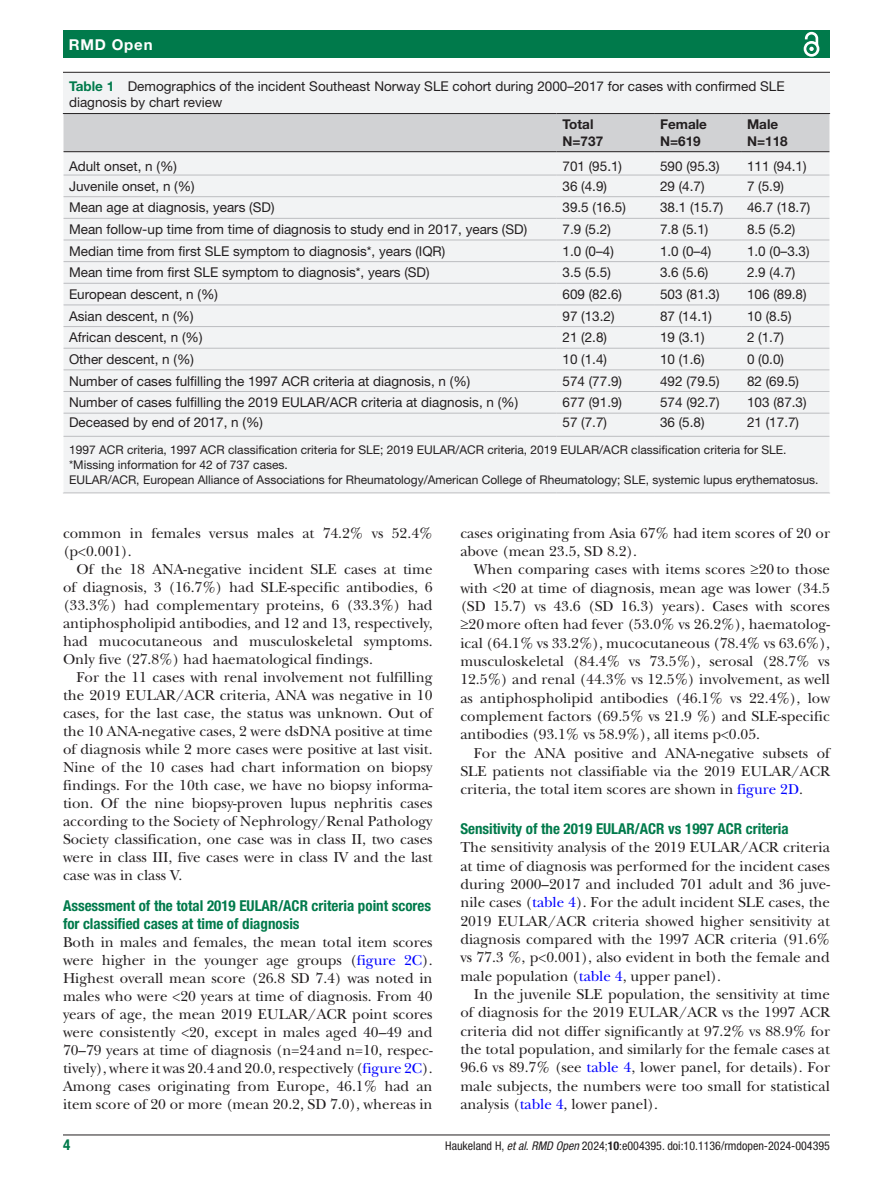
<style>
.page{position:relative;width:893px;height:1191px;background:#fff}
.page>*{position:absolute;margin:0;border:0;box-sizing:border-box;transform-origin:0 0}
.t1{font:15px/18px "New Baskerville";color:#231f20;text-align:justify}
.t2{font:700 condensed 15px/18px "Helvetica Neue LT Std";color:#007a4b}
.t3{font:700 15px "Helvetica Neue LT Std";letter-spacing:.055em;color:#fff}
.t4{font:13.5px/16.5px "Helvetica Neue LT Std";color:#231f20}
.t5{font:700 13.5px/16.5px "Helvetica Neue LT Std";color:#231f20}
.t6{font:12px/15px "Helvetica Neue LT Std";color:#231f20}
.t7{font:condensed 12px "Helvetica Neue LT Std";color:#231f20}
.s1{font-weight:700;color:#007a4b}
.s2{color:#00f}
.s3{font-style:italic}
.s4{font-weight:700}
</style>
<div class="page">
<hr style="left:63px;top:1134px;width:767px;height:1px;background:#231f20">
<div style="left:63px;top:31px;width:767px;height:27px;background:#007a4b"></div>
<svg style="left:803px;top:31px;width:17px;height:26px"></svg>
<div style="left:63px;top:73px;width:767px;height:420px;background:#f2f3f4"></div>
<hr style="left:63px;top:72px;width:767px;height:1px;background:#231f20">
<hr style="left:63px;top:113px;width:494px;height:1px;background:#231f20">
<hr style="left:556px;top:113px;width:98px;height:1px;background:#231f20">
<hr style="left:654px;top:113px;width:87px;height:1px;background:#231f20">
<hr style="left:741px;top:113px;width:89px;height:1px;background:#231f20">
<hr style="left:556px;top:436px;width:98px;height:1px;background:#bcbdc0">
<hr style="left:654px;top:436px;width:87px;height:1px;background:#bcbdc0">
<hr style="left:63px;top:436px;width:493px;height:1px;background:#bcbdc0">
<hr style="left:741px;top:436px;width:89px;height:1px;background:#bcbdc0">
<hr style="left:63px;top:492px;width:494px;height:1px;background:#bcbdc0">
<hr style="left:556px;top:492px;width:98px;height:1px;background:#bcbdc0">
<hr style="left:654px;top:492px;width:87px;height:1px;background:#bcbdc0">
<hr style="left:741px;top:492px;width:89px;height:1px;background:#bcbdc0">
<hr style="left:63px;top:436px;width:1px;height:57px;background:#fff">
<svg style="left:63px;top:114px;width:767px;height:322px"></svg>
<p class="t3" style="left:69px;top:35px;width:85px">RMD Open</p>
<p class="t4" style="left:69px;top:77px;width:717px"><span class="s1">Table 1</span> Demographics of the incident Southeast Norway SLE cohort during 2000–2017 for cases with confirmed SLE diagnosis by chart review</p>
<p class="t5" style="left:562px;top:116px;width:42px">Total<br>N=737</p>
<p class="t5" style="left:660px;top:116px;width:48px">Female<br>N=619</p>
<p class="t5" style="left:747px;top:116px;width:42px">Male<br>N=118</p>
<p class="t4" style="left:69px;top:157px;width:110px">Adult onset, n (%)</p>
<p class="t4" style="left:562px;top:157px;width:61px">701 (95.1)</p>
<p class="t4" style="left:660px;top:157px;width:61px">590 (95.3)</p>
<p class="t4" style="left:747px;top:157px;width:61px">111 (94.1)</p>
<p class="t4" style="left:69px;top:177px;width:127px">Juvenile onset, n (%)</p>
<p class="t4" style="left:562px;top:177px;width:46px">36 (4.9)</p>
<p class="t4" style="left:660px;top:177px;width:46px">29 (4.7)</p>
<p class="t4" style="left:747px;top:177px;width:39px">7 (5.9)</p>
<p class="t4" style="left:69px;top:199px;width:207px">Mean age at diagnosis, years (SD)</p>
<p class="t4" style="left:562px;top:199px;width:65px">39.5 (16.5)</p>
<p class="t4" style="left:660px;top:199px;width:65px">38.1 (15.7)</p>
<p class="t4" style="left:747px;top:199px;width:65px">46.7 (18.7)</p>
<p class="t4" style="left:69px;top:221px;width:460px">Mean follow-up time from time of diagnosis to study end in 2017, years (SD)</p>
<p class="t4" style="left:562px;top:221px;width:50px">7.9 (5.2)</p>
<p class="t4" style="left:660px;top:221px;width:50px">7.8 (5.1)</p>
<p class="t4" style="left:747px;top:221px;width:50px">8.5 (5.2)</p>
<p class="t4" style="left:69px;top:242px;width:378px">Median time from first SLE symptom to diagnosis*, years (IQR)</p>
<p class="t4" style="left:562px;top:242px;width:53px">1.0 (0–4)</p>
<p class="t4" style="left:660px;top:242px;width:53px">1.0 (0–4)</p>
<p class="t4" style="left:747px;top:242px;width:64px">1.0 (0–3.3)</p>
<p class="t4" style="left:69px;top:264px;width:362px">Mean time from first SLE symptom to diagnosis*, years (SD)</p>
<p class="t4" style="left:562px;top:264px;width:50px">3.5 (5.5)</p>
<p class="t4" style="left:660px;top:264px;width:50px">3.6 (5.6)</p>
<p class="t4" style="left:747px;top:264px;width:50px">2.9 (4.7)</p>
<p class="t4" style="left:69px;top:286px;width:151px">European descent, n (%)</p>
<p class="t4" style="left:562px;top:286px;width:61px">609 (82.6)</p>
<p class="t4" style="left:660px;top:286px;width:61px">503 (81.3)</p>
<p class="t4" style="left:747px;top:286px;width:61px">106 (89.8)</p>
<p class="t4" style="left:69px;top:307px;width:126px">Asian descent, n (%)</p>
<p class="t4" style="left:562px;top:307px;width:54px">97 (13.2)</p>
<p class="t4" style="left:660px;top:307px;width:54px">87 (14.1)</p>
<p class="t4" style="left:747px;top:307px;width:46px">10 (8.5)</p>
<p class="t4" style="left:69px;top:329px;width:135px">African descent, n (%)</p>
<p class="t4" style="left:562px;top:329px;width:46px">21 (2.8)</p>
<p class="t4" style="left:660px;top:329px;width:46px">19 (3.1)</p>
<p class="t4" style="left:747px;top:329px;width:39px">2 (1.7)</p>
<p class="t4" style="left:69px;top:351px;width:127px">Other descent, n (%)</p>
<p class="t4" style="left:562px;top:351px;width:46px">10 (1.4)</p>
<p class="t4" style="left:660px;top:351px;width:46px">10 (1.6)</p>
<p class="t4" style="left:747px;top:351px;width:39px">0 (0.0)</p>
<p class="t4" style="left:69px;top:372px;width:403px">Number of cases fulfilling the 1997 ACR criteria at diagnosis, n (%)</p>
<p class="t4" style="left:562px;top:372px;width:61px">574 (77.9)</p>
<p class="t4" style="left:660px;top:372px;width:61px">492 (79.5)</p>
<p class="t4" style="left:747px;top:372px;width:54px">82 (69.5)</p>
<p class="t4" style="left:69px;top:394px;width:451px">Number of cases fulfilling the 2019 EULAR/ACR criteria at diagnosis, n (%)</p>
<p class="t4" style="left:562px;top:394px;width:61px">677 (91.9)</p>
<p class="t4" style="left:660px;top:394px;width:61px">574 (92.7)</p>
<p class="t4" style="left:747px;top:394px;width:61px">103 (87.3)</p>
<p class="t4" style="left:69px;top:414px;width:196px">Deceased by end of 2017, n (%)</p>
<p class="t4" style="left:562px;top:414px;width:46px">57 (7.7)</p>
<p class="t4" style="left:660px;top:414px;width:46px">36 (5.8)</p>
<p class="t4" style="left:747px;top:414px;width:54px">21 (17.7)</p>
<p class="t6" style="left:69px;top:442px;width:751px">1997 ACR criteria, 1997 ACR classification criteria for SLE; 2019 EULAR/ACR criteria, 2019 EULAR/ACR classification criteria for SLE. *Missing information for 42 of 737 cases.<br>EULAR/ACR, European Alliance of Associations for Rheumatology/American College of Rheumatology; SLE, systemic lupus erythematosus.</p>
<p class="t1" style="left:63px;top:524px;width:371px">common in females versus males at 74.2% vs 52.4% (p&lt;0.001).</p>
<p class="t1" style="left:63px;top:560px;width:371px;text-indent:14px">Of the 18 ANA-negative incident SLE cases at time of diagnosis, 3 (16.7%) had SLE-specific antibodies, 6 (33.3%) had complementary proteins, 6 (33.3%) had antiphospholipid antibodies, and 12 and 13, respectively, had mucocutaneous and musculoskeletal symptoms.<br>Only five (27.8%) had haematological findings.</p>
<p class="t1" style="left:63px;top:668px;width:371px;text-indent:14px">For the 11 cases with renal involvement not fulfilling the 2019 EULAR/ACR criteria, ANA was negative in 10 cases, for the last case, the status was unknown. Out of the 10 ANA-negative cases, 2 were dsDNA positive at time of diagnosis while 2 more cases were positive at last visit.<br>Nine of the 10 cases had chart information on biopsy findings. For the 10th case, we have no biopsy informa&shy;tion. Of the nine biopsy-proven lupus nephritis cases according to the Society of Nephrology/Renal Pathology Society classification, one case was in class II, two cases were in class III, five cases were in class IV and the last case was in class V.</p>
<p class="t2" style="left:63px;top:896px;width:370px">Assessment of the total 2019 EULAR/ACR criteria point scores for classified cases at time of diagnosis</p>
<p class="t1" style="left:63px;top:933px;width:371px">Both in males and females, the mean total item scores were higher in the younger age groups (<span class="s2">figure 2C</span>).<br>Highest overall mean score (26.8 SD 7.4) was noted in males who were &lt;20 years at time of diagnosis. From 40 years of age, the mean 2019 EULAR/ACR point scores were consistently &lt;20, except in males aged 40–49 and 70–79 years at time of diagnosis (n=24and n=10, respec&shy;tively), where it was 20.4 and 20.0, respectively (<span class="s2">figure 2C</span>).<br>Among cases originating from Europe, 46.1% had an item score of 20 or more (mean 20.2, SD 7.0), whereas in</p>
<p class="t1" style="left:460px;top:524px;width:371px">cases originating from Asia 67% had item scores of 20 or above (mean 23.5, SD 8.2).</p>
<p class="t1" style="left:460px;top:560px;width:371px;text-indent:14px">When comparing cases with items scores ≥20to those with &lt;20 at time of diagnosis, mean age was lower (34.5 (SD 15.7) vs 43.6 (SD 16.3) years). Cases with scores ≥20more often had fever (53.0% vs 26.2%), haematolog&shy;ical (64.1% vs 33.2%), mucocutaneous (78.4% vs 63.6%), musculoskeletal (84.4% vs 73.5%), serosal (28.7% vs 12.5%) and renal (44.3% vs 12.5%) involvement, as well as antiphospholipid antibodies (46.1% vs 22.4%), low complement factors (69.5% vs 21.9 %) and SLE-specific antibodies (93.1% vs 58.9%), all items p&lt;0.05.</p>
<p class="t1" style="left:460px;top:743px;width:371px;text-indent:14px">For the ANA positive and ANA-negative subsets of SLE patients not classifiable via the 2019 EULAR/ACR criteria, the total item scores are shown in <span class="s2">figure 2D</span>.</p>
<p class="t2" style="left:460px;top:819px;width:330px">Sensitivity of the 2019 EULAR/ACR vs 1997 ACR criteria</p>
<p class="t1" style="left:460px;top:838px;width:371px">The sensitivity analysis of the 2019 EULAR/ACR criteria at time of diagnosis was performed for the incident cases during 2000–2017 and included 701 adult and 36 juve&shy;nile cases (<span class="s2">table 4</span>). For the adult incident SLE cases, the 2019 EULAR/ACR criteria showed higher sensitivity at diagnosis compared with the 1997 ACR criteria (91.6% vs 77.3 %, p&lt;0.001), also evident in both the female and male population (<span class="s2">table 4</span>, upper panel).</p>
<p class="t1" style="left:460px;top:985px;width:371px;text-indent:14px">In the juvenile SLE population, the sensitivity at time of diagnosis for the 2019 EULAR/ACR vs the 1997 ACR criteria did not differ significantly at 97.2% vs 88.9% for the total population, and similarly for the female cases at 96.6 vs 89.7% (see <span class="s2">table 4</span>, lower panel, for details). For male subjects, the numbers were too small for statistical analysis (<span class="s2">table 4</span>, lower panel).</p>
<p class="t2" style="left:63px;top:1135px;width:9px">4</p>
<p class="t7" style="left:445px;top:1138px;width:386px">Haukeland H, <span class="s3">et al</span>. <span class="s3">RMD Open</span> 2024;<span class="s4">10</span>:e004395. doi:10.1136/rmdopen-2024-004395</p>
</div>
